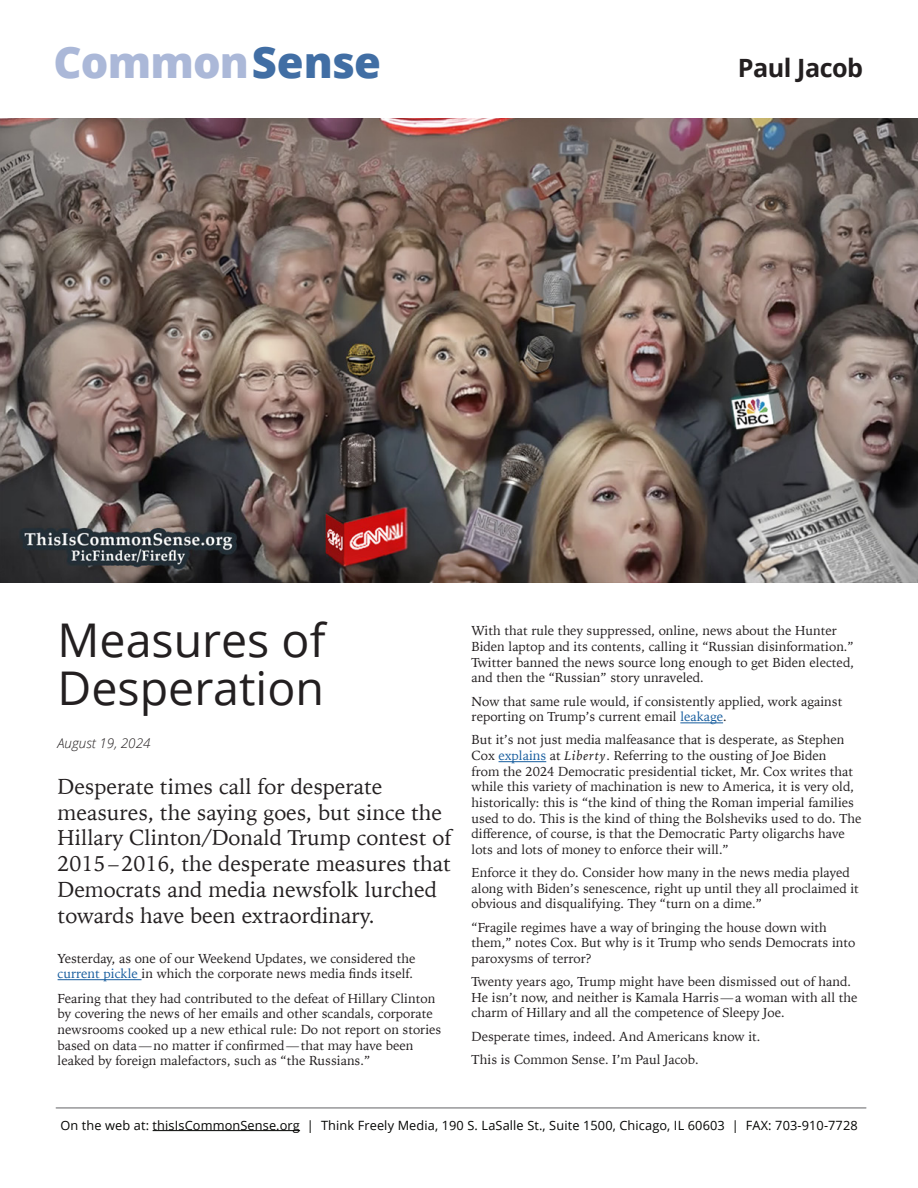
<style>
.page{position:relative;width:918px;height:1188px;background:#fff}
.page>*{position:absolute;margin:0;border:0;box-sizing:border-box;transform-origin:0 0}
.t1{font:46.5px/47.4px "Open Sans";color:#231f20}
.t2{font:800 43.5px "Open Sans";letter-spacing:-.02em;color:#abb8d8}
.t3{font:700 25.2px "Open Sans";letter-spacing:-.02em;color:#231f20}
.t4{font:21.6px/25.8px "Iowan Old Style";color:#231f20}
.t5{font:italic 300 13.5px "Open Sans";color:#231f20}
.t6{font:13.05px/15.6px "Iowan Old Style";color:#231f20}
.t7{font:12.75px "Open Sans";letter-spacing:.01em;color:#040503}
.s1{color:#416ea4}
.s2{color:#175d9e}
.s3{font-style:italic}
</style>
<div class="page">
<hr style="left:153px;top:1130px;width:147px;height:1px;background:#040503">
<hr style="left:56px;top:1108px;width:810px;height:1px;background:#636366">
<img style="left:0;top:118px;width:918px;height:464px">
<hr style="left:58px;top:979px;width:84px;height:1px;background:#175d9e">
<hr style="left:680px;top:723px;width:43px;height:1px;background:#175d9e">
<hr style="left:499px;top:761px;width:47px;height:1px;background:#175d9e">
<h2 class="t2" style="left:54px;top:29px;width:329px">Common<span class="s1">Sense</span></h2>
<h3 class="t3" style="left:738px;top:51px;width:127px">Paul Jacob</h3>
<h1 class="t1" style="left:58px;top:616px;width:269px">Measures of<br>Desperation</h1>
<p class="t5" style="left:58px;top:734px;width:95px">August 19, 2024</p>
<h3 class="t4" style="left:58px;top:772px;width:395px">Desperate times call for desperate measures, the saying goes, but since the Hillary Clinton/Donald Trump contest of 2015–2016, the desperate measures that Democrats and media newsfolk lurched towards have been extraordinary.</h3>
<p class="t6" style="left:58px;top:951px;width:359px;line-height:14.9px">Yesterday, as one of our Weekend Updates, we considered the <span class="s2">current pickle</span> in which the corporate news media finds itself.</p>
<p class="t6" style="left:58px;top:990px;width:385px">Fearing that they had contributed to the defeat of Hillary Clinton by covering the news of her emails and other scandals, corporate newsrooms cooked up a new ethical rule: Do not report on stories based on data—no matter if confirmed—that may have been leaked by foreign malefactors, such as “the Russians.”</p>
<p class="t6" style="left:472px;top:622px;width:384px">With that rule they suppressed, online, news about the Hunter Biden laptop and its contents, calling it “Russian disinformation.” Twitter banned the news source long enough to get Biden elected, and then the “Russian” story unraveled.</p>
<p class="t6" style="left:472px;top:693px;width:372px">Now that same rule would, if consistently applied, work against reporting on Trump’s current email <span class="s2">leakage</span>.</p>
<p class="t6" style="left:472px;top:731px;width:392px">But it’s not just media malfeasance that is desperate, as Stephen Cox <span class="s2">explains</span> at <span class="s3">Liberty</span>. Referring to the ousting of Joe Biden<br>from the 2024 Democratic presidential ticket, Mr. Cox writes that while this variety of machination is new to America, it is very old, historically: this is “the kind of thing the Roman imperial families used to do. This is the kind of thing the Bolsheviks used to do. The difference, of course, is that the Democratic Party oligarchs have lots and lots of money to enforce their will.”</p>
<p class="t6" style="left:472px;top:864px;width:389px">Enforce it they do. Consider how many in the news media played along with Biden’s senescence, right up until they all proclaimed it obvious and disqualifying. They “turn on a dime.”</p>
<p class="t6" style="left:472px;top:919px;width:385px">“Fragile regimes have a way of bringing the house down with them,” notes Cox. But why is it Trump who sends Democrats into paroxysms of terror?</p>
<p class="t6" style="left:472px;top:973px;width:387px">Twenty years ago, Trump might have been dismissed out of hand.<br>He isn’t now, and neither is Kamala Harris—a woman with all the charm of Hillary and all the competence of Sleepy Joe.</p>
<p class="t6" style="left:472px;top:1024px;width:290px;line-height:23.1px">Desperate times, indeed. And Americans know it.<br>This is Common Sense. I’m Paul Jacob.</p>
<p class="t7" style="left:60px;top:1116px;width:799px">On the web at: thisIsCommonSense.org | Think Freely Media, 190 S. LaSalle St., Suite 1500, Chicago, IL 60603 | FAX: 703-910-7728</p>
</div>
